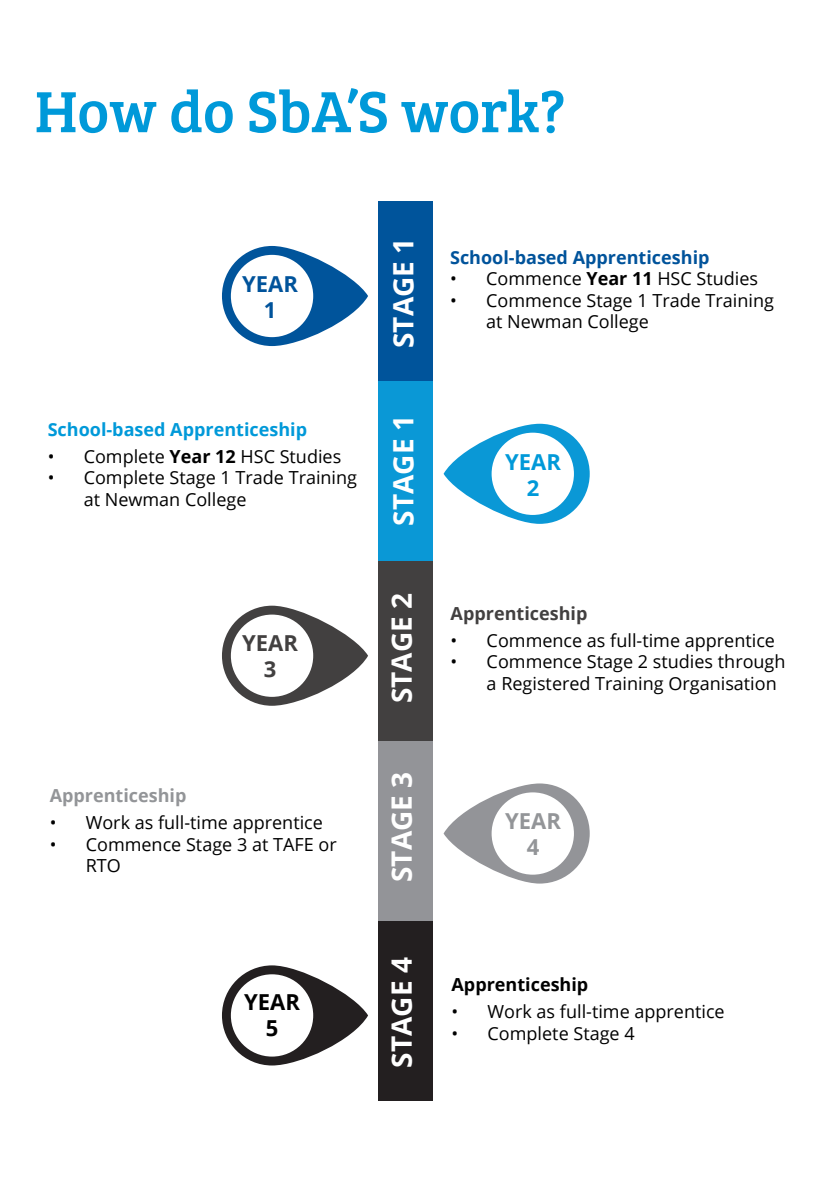
<style>
.page{position:relative;width:840px;height:1191px;background:#fff}
.page>*{position:absolute;margin:0;border:0;box-sizing:border-box;transform-origin:0 0}
.t1{font:60px "Bree Serif";color:#0099d9}
.t2{font:700 28px "Open Sans";color:#fff}
.t3{font:700 22px/26.4px "Open Sans";color:#00539b;text-align:center}
.t4{font:700 22px/26.4px "Open Sans";color:#0099d9;text-align:center}
.t5{font:700 22px/26.4px "Open Sans";color:#939598;text-align:center}
.t6{font:700 22px/26.4px "Open Sans";color:#000;text-align:center}
.t7{font:700 22px/26.4px "Open Sans";color:#424040;text-align:center}
.t8{font:18px/21.6px "Open Sans";color:#000}
.t9{font:700 18px "Open Sans";color:#00539b}
.t10{font:700 18px "Open Sans";color:#0099d9}
.t11{font:700 18px "Open Sans";color:#424040}
.t12{font:700 18px "Open Sans";color:#939598}
.t13{font:700 18px "Open Sans";color:#000}
.s1{font-weight:700}
</style>
<div class="page">
<svg style="left:222px;top:246px;width:146px;height:100px;fill:#00549b"></svg>
<div style="left:231px;top:255px;width:82px;height:82px;background:#fff;border-radius:50%"></div>
<svg style="left:443px;top:424px;width:146px;height:100px;fill:#0a98d6"></svg>
<div style="left:491px;top:433px;width:82px;height:82px;background:#fff;border-radius:50%"></div>
<div style="left:377px;top:201px;width:55px;height:180px;background:#00549b"></div>
<div style="left:377px;top:381px;width:55px;height:180px;background:#0a98d6"></div>
<svg style="left:222px;top:605px;width:146px;height:101px;fill:#424040"></svg>
<div style="left:231px;top:614px;width:82px;height:83px;background:#fff;border-radius:50%"></div>
<svg style="left:443px;top:783px;width:146px;height:100px;fill:#939498"></svg>
<div style="left:491px;top:792px;width:82px;height:82px;background:#fff;border-radius:50%"></div>
<div style="left:377px;top:561px;width:55px;height:180px;background:#424040"></div>
<div style="left:377px;top:741px;width:55px;height:179px;background:#939498"></div>
<svg style="left:222px;top:965px;width:146px;height:100px;fill:#231f20"></svg>
<div style="left:231px;top:974px;width:82px;height:82px;background:#fff;border-radius:50%"></div>
<div style="left:377px;top:920px;width:55px;height:180px;background:#231f20"></div>
<h1 class="t1" style="left:35px;top:87px;width:532px">How do SbA’S work?</h1>
<p class="t3" style="left:242px;top:273px;width:57px">YEAR<br>1</p>
<p class="t10" style="left:48px;top:416px;width:261px">School-based Apprenticeship</p>
<p class="t8" style="left:48px;top:447px;width:295px">• Complete <span class="s1">Year 12</span> HSC Studies</p>
<p class="t8" style="left:84px;top:469px;width:275px;text-indent:-36px">• Complete Stage 1 Trade Training at Newman College</p>
<p class="t7" style="left:242px;top:631px;width:57px">YEAR<br>3</p>
<p class="t12" style="left:50px;top:782px;width:138px">Apprenticeship</p>
<p class="t8" style="left:50px;top:813px;width:274px">• Work as full-time apprentice</p>
<p class="t8" style="left:86px;top:835px;width:252px;text-indent:-36px">• Commence Stage 3 at TAFE or<br>RTO</p>
<p class="t6" style="left:244px;top:990px;width:57px">YEAR<br>5</p>
<h2 class="t2" style="left:392px;top:348px;width:112px;rotate:-90deg">STAGE 1</h2>
<p class="t9" style="left:450px;top:244px;width:261px">School-based Apprenticeship</p>
<p class="t8" style="left:450px;top:270px;width:309px">• Commence <span class="s1">Year 11</span> HSC Studies</p>
<p class="t8" style="left:486px;top:291px;width:289px;text-indent:-36px">• Commence Stage 1 Trade Training at Newman College</p>
<h2 class="t2" style="left:392px;top:525px;width:112px;rotate:-90deg">STAGE 1</h2>
<h2 class="t2" style="left:390px;top:703px;width:112px;rotate:-90deg">STAGE 2</h2>
<h2 class="t2" style="left:390px;top:882px;width:112px;rotate:-90deg">STAGE 3</h2>
<h2 class="t2" style="left:390px;top:1067px;width:112px;rotate:-90deg">STAGE 4</h2>
<p class="t4" style="left:505px;top:451px;width:57px">YEAR<br>2</p>
<p class="t11" style="left:450px;top:600px;width:138px">Apprenticeship</p>
<p class="t8" style="left:450px;top:631px;width:326px">• Commence as full-time apprentice</p>
<p class="t8" style="left:486px;top:653px;width:300px;text-indent:-36px">• Commence Stage 2 studies through a Registered Training Organisation</p>
<p class="t5" style="left:505px;top:810px;width:57px">YEAR<br>4</p>
<p class="t13" style="left:451px;top:972px;width:138px">Apprenticeship</p>
<p class="t8" style="left:451px;top:1002px;width:274px">• Work as full-time apprentice</p>
<p class="t8" style="left:451px;top:1024px;width:184px">• Complete Stage 4</p>
</div>
